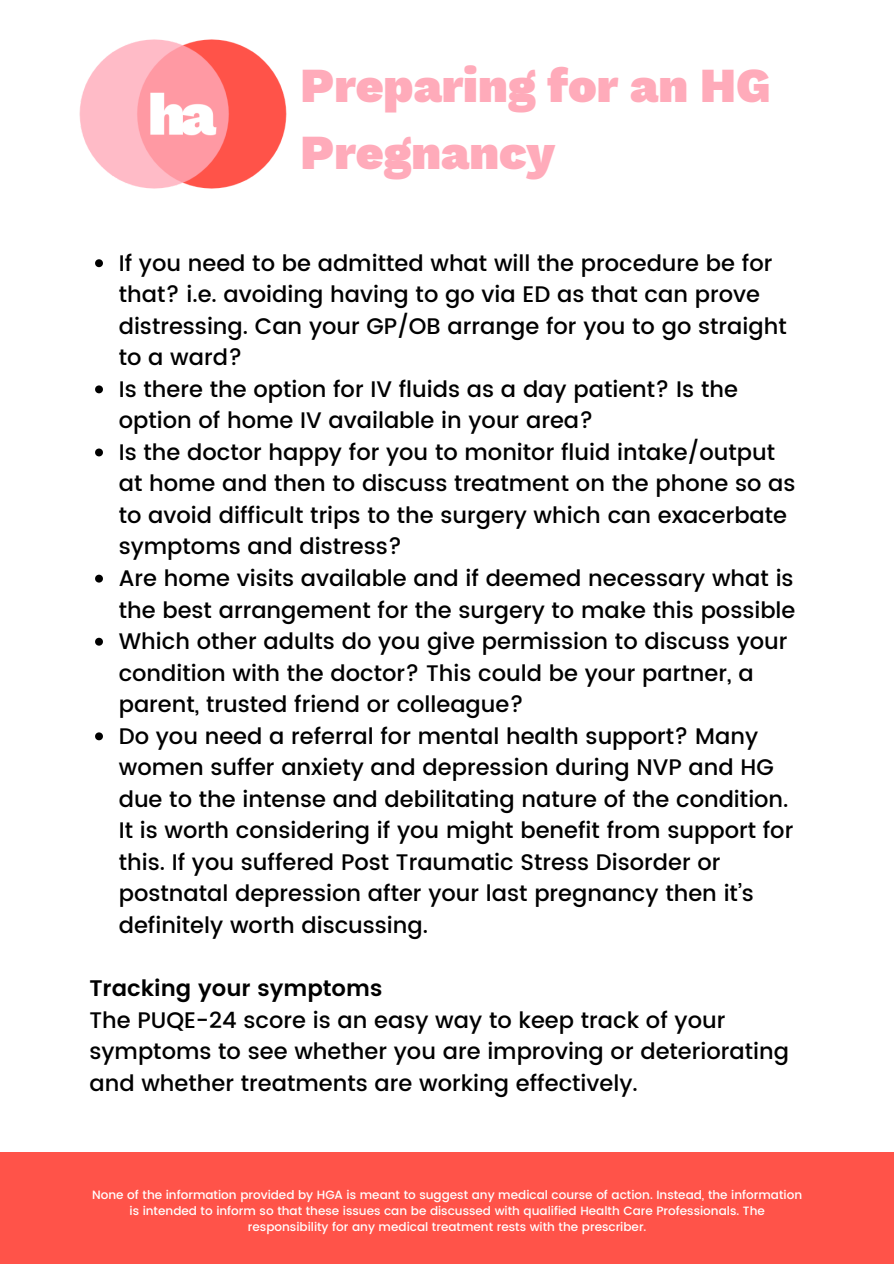
<style>
.page{position:relative;width:894px;height:1264px;background:#fff}
.page>*{position:absolute;margin:0;border:0;box-sizing:border-box;transform-origin:0 0}
.t1{font:900 48px/66.4px "Work Sans";color:#ffabba}
.t2{font:500 22.5px/31.5px "Poppins";color:#000}
.t3{font:600 22.5px "Poppins";color:#000}
.t4{font:500 12px/15.8px "Poppins";color:#fff;text-align:center}
</style>
<div class="page">
<div style="left:0;top:1152px;width:893px;height:111px;background:#ff5349"></div>
<img style="left:79px;top:39px;width:208px;height:150px">
<svg style="left:95px;top:259px;width:8px;height:8px"></svg>
<svg style="left:95px;top:385px;width:8px;height:8px"></svg>
<svg style="left:95px;top:448px;width:8px;height:8px"></svg>
<svg style="left:95px;top:574px;width:8px;height:8px"></svg>
<svg style="left:95px;top:637px;width:8px;height:8px"></svg>
<svg style="left:95px;top:732px;width:8px;height:8px"></svg>
<p class="t1" style="left:300px;top:53px;width:471px">Preparing for an HG<br>Pregnancy</p>
<p class="t2" style="left:119px;top:247px;width:669px">If you need to be admitted what will the procedure be for that? i.e. avoiding having to go via ED as that can prove distressing. Can your GP/OB arrange for you to go straight to a ward?</p>
<p class="t2" style="left:119px;top:373px;width:620px">Is there the option for IV fluids as a day patient? Is the option of home IV available in your area?</p>
<p class="t2" style="left:119px;top:436px;width:678px">Is the doctor happy for you to monitor fluid intake/output at home and then to discuss treatment on the phone so as to avoid difficult trips to the surgery which can exacerbate symptoms and distress?</p>
<p class="t2" style="left:119px;top:562px;width:678px">Are home visits available and if deemed necessary what is the best arrangement for the surgery to make this possible</p>
<p class="t2" style="left:119px;top:625px;width:670px">Which other adults do you give permission to discuss your condition with the doctor? This could be your partner, a parent, trusted friend or colleague?</p>
<p class="t2" style="left:119px;top:720px;width:676px">Do you need a referral for mental health support? Many women suffer anxiety and depression during NVP and HG due to the intense and debilitating nature of the condition.<br>It is worth considering if you might benefit from support for this. If you suffered Post Traumatic Stress Disorder or postnatal depression after your last pregnancy then it’s definitely worth discussing.</p>
<p class="t3" style="left:89px;top:975px;width:294px">Tracking your symptoms</p>
<p class="t2" style="left:89px;top:1004px;width:701px">The PUQE-24 score is an easy way to keep track of your symptoms to see whether you are improving or deteriorating and whether treatments are working effectively.</p>
<p class="t4" style="left:92px;top:1187px;width:711px">None of the information provided by HGA is meant to suggest any medical course of action. Instead, the information is intended to inform so that these issues can be discussed with qualified Health Care Professionals. The responsibility for any medical treatment rests with the prescriber.</p>
</div>
